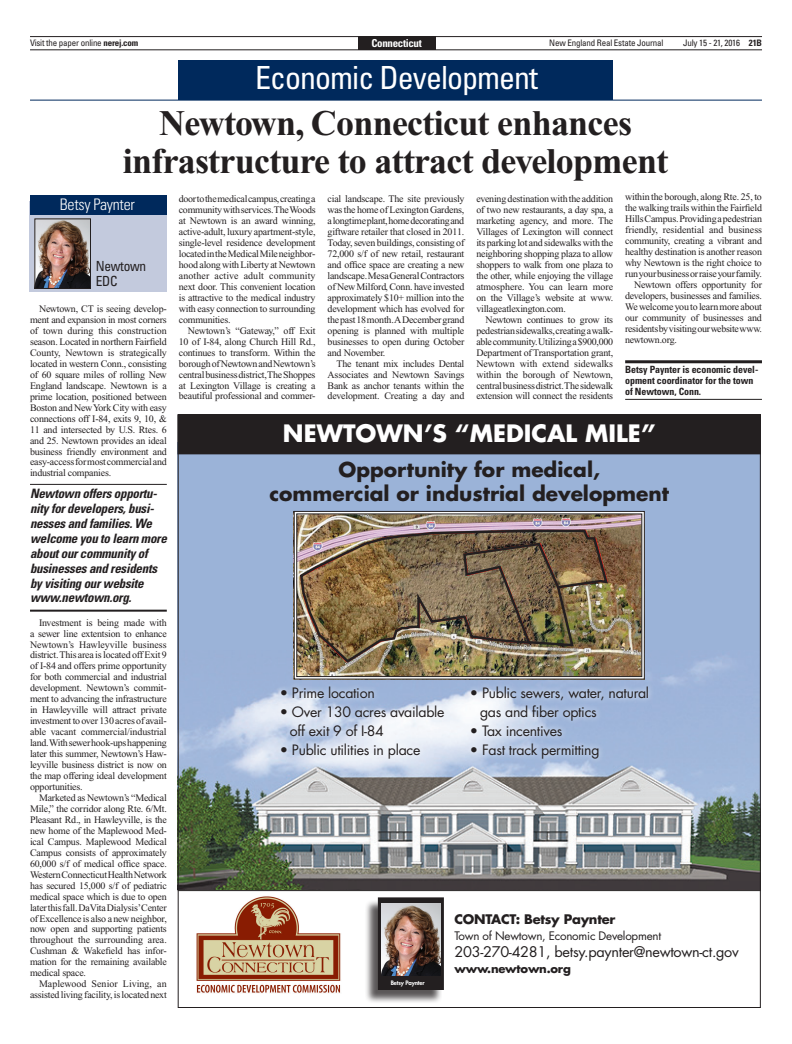
<style>
.page{position:relative;width:792px;height:1044px;background:#fff}
.page>*{position:absolute;margin:0;border:0;box-sizing:border-box;transform-origin:0 0}
._36_Times_Bold{font:700 36px/38px "Times New Roman";letter-spacing:-.02em;color:#231f20;text-align:center}
.t1{font:condensed 31.9px "Univers";letter-spacing:-.03em;color:#fff}
.t2{font:700 23.3px "Futura";color:#fff}
.t3{font:700 19.9px/23.9px "Futura";color:#231f20;text-align:center}
.Box_Head{font:300 condensed 15.9px "Univers";letter-spacing:-.02em;color:#fff}
.t4{font:14.3px "Futura";letter-spacing:-.02em;color:#231f20}
.t5{font:13.9px/18.9px "Futura";letter-spacing:-.02em;color:#231f20}
.t6{font:condensed 13.9px/14.9px "Univers";letter-spacing:-.02em;color:#231f20;scale:.96 1}
.Pull_Quote{font:italic 700 condensed 13px/14.9px "Univers";letter-spacing:-.02em;color:#231f20}
.t7{font:700 12.9px "Futura";letter-spacing:-.02em;color:#231f20}
.t8{font:11.4px "Futura";letter-spacing:-.02em;color:#231f20}
.t9{font:700 11.4px "Futura";letter-spacing:-.02em;color:#231f20}
.t10{font:700 condensed 11px "Univers";letter-spacing:-.03em;color:#fff}
.Body_Copy{font:10px/11px "Times New Roman";letter-spacing:-.02em;color:#231f20;text-align:justify}
.byline_name_end{font:700 condensed 10px/11px "Univers";letter-spacing:-.005em;color:#231f20}
.t11{font:condensed 9px "Univers";letter-spacing:-.02em;color:#231f20}
.t12{font:800 6px "Futura";letter-spacing:-.02em;color:#fff}
.s1{font-weight:700}
</style>
<div class="page">
<hr style="left:30px;top:36px;width:732px;height:1px;background:#231f20">
<hr style="left:30px;top:49px;width:732px;height:1px;background:#231f20">
<div style="left:358px;top:37px;width:78px;height:13px;background:#231f20"></div>
<div style="left:179px;top:60px;width:434px;height:40px;background:#00295c"></div>
<hr style="left:30px;top:100px;width:732px;height:1px;background:#00295c">
<div style="left:178px;top:443px;width:583px;height:447px;background:#9bb3d8"></div>
<img style="left:180px;top:651px;width:579px;height:239px">
<img style="left:189px;top:891px;width:158px;height:102px">
<div style="left:178px;top:415px;width:583px;height:39px;background:#231f20"></div>
<div style="left:364px;top:900px;width:78px;height:104px;background:#231f20;opacity:.75"></div>
<div style="left:379px;top:899px;width:63px;height:89px;background:#231f20"></div>
<div style="left:378px;top:897px;width:66px;height:93px;border:3px solid #231f20"></div>
<hr style="left:178px;top:890px;width:583px;height:1px;background:#231f20">
<img style="left:294px;top:511px;width:351px;height:169px">
<div style="left:296px;top:514px;width:346px;height:163px;border:1px solid #231f20"></div>
<img style="left:299px;top:528px;width:311px;height:137px">
<img style="left:527px;top:585px;width:48px;height:63px">
<img style="left:381px;top:903px;width:59px;height:72px">
<div style="left:275px;top:681px;width:380px;height:84px;background:#fff;opacity:.93"></div>
<div style="left:30px;top:202px;width:137px;height:90px;background:#c3cadd"></div>
<div style="left:30px;top:195px;width:137px;height:20px;background:#00295c"></div>
<img style="left:36px;top:220px;width:53px;height:67px">
<div style="left:34px;top:218px;width:57px;height:71px;border:1px solid #231f20"></div>
<hr style="left:625px;top:360px;width:137px;height:3px;background:#231f20">
<hr style="left:625px;top:399px;width:137px;height:1px;background:#231f20">
<hr style="left:30px;top:484px;width:137px;height:1px;background:#231f20">
<hr style="left:30px;top:610px;width:137px;height:2px;background:#231f20">
<p class="t11" style="left:30px;top:37px;width:110px">Visit the paper online <span class="s1">nerej.com</span></p>
<p class="t10" style="left:371px;top:36px;width:52px">Connecticut</p>
<p class="t11" style="left:549px;top:37px;width:116px">New England Real Estate Journal</p>
<p class="t11" style="left:683px;top:37px;width:80px">July 15 - 21, 2016 <span class="s1">21B</span></p>
<h2 class="t1" style="left:255px;top:58px;width:284px">Economic Development</h2>
<p class="_36_Times_Bold" style="left:123px;top:104px;width:547px">Newtown, Connecticut enhances infrastructure to attract development</p>
<p class="Box_Head" style="left:60px;top:195px;width:76px">Betsy Paynter</p>
<p class="t6" style="left:96px;top:258px;width:54px">Newtown<br>EDC</p>
<p class="Body_Copy" style="left:30px;top:303px;width:138px;text-indent:9px">Newtown, CT is seeing develop&shy;ment and expansion in most corners of town during this construction season. Located in northern Fairfield County, Newtown is strategically located in western Conn., consisting of 60 square miles of rolling New England landscape. Newtown is a prime location, positioned between Boston and New York City with easy connections off I-84, exits 9, 10, &amp; 11 and intersected by U.S. Rtes. 6 and 25. Newtown provides an ideal business friendly environment and easy-access for most commercial and industrial companies.</p>
<p class="Pull_Quote" style="left:30px;top:486px;width:138px">Newtown offers opportu&shy;nity for developers, busi&shy;nesses and families. We welcome you to learn more about our community of businesses and residents by visiting our website www.newtown.org.</p>
<p class="Body_Copy" style="left:30px;top:617px;width:138px;text-indent:9px">Investment is being made with a sewer line extentsion to enhance Newtown’s Hawleyville business district. This area is located off Exit 9 of I-84 and offers prime opportunity for both commercial and industrial development. Newtown’s commit&shy;ment to advancing the infrastructure in Hawleyville will attract private investment to over 130 acres of avail&shy;able vacant commercial/industrial land. With sewer hook-ups happening later this summer, Newtown’s Haw&shy;leyville business district is now on the map offering ideal development opportunities.</p>
<p class="Body_Copy" style="left:30px;top:792px;width:138px;text-indent:9px">Marketed as Newtown’s “Medical Mile,” the corridor along Rte. 6/Mt.<br>Pleasant Rd., in Hawleyville, is the new home of the Maplewood Med&shy;ical Campus. Maplewood Medical Campus consists of approximately 60,000 s/f of medical office space.<br>Western Connecticut Health Network has secured 15,000 s/f of pediatric medical space which is due to open later this fall. DaVita Dialysis’ Center of Excellence is also a new neighbor, now open and supporting patients throughout the surrounding area.<br>Cushman &amp; Wakefield has infor&shy;mation for the remaining available medical space.</p>
<p class="Body_Copy" style="left:30px;top:978px;width:138px;text-align:right">Maplewood Senior Living, an assisted living facility, is located next</p>
<p class="Body_Copy" style="left:179px;top:193px;width:138px">door to the medical campus, creating a community with services. The Woods at Newtown is an award winning, active-adult, luxury apartment-style, single-level residence development located in the Medical Mile neighbor&shy;hood along with Liberty at Newtown another active adult community next door. This convenient location is attractive to the medical industry with easy connection to surrounding communities.</p>
<p class="Body_Copy" style="left:179px;top:325px;width:138px;text-indent:9px">Newtown’s “Gateway,” off Exit 10 of I-84, along Church Hill Rd., continues to transform. Within the borough of Newtown and Newtown’s central business district, The Shoppes at Lexington Village is creating a beautiful professional and commer-</p>
<p class="Body_Copy" style="left:328px;top:193px;width:138px">cial landscape. The site previously was the home of Lexington Gardens, a longtime plant, home decorating and giftware retailer that closed in 2011.<br>Today, seven buildings, consisting of 72,000 s/f of new retail, restaurant and office space are creating a new landscape. Mesa General Contractors of New Milford, Conn. have invested approximately $10+ million into the development which has evolved for the past 18 month. A December grand opening is planned with multiple businesses to open during October and November.</p>
<p class="Body_Copy" style="left:328px;top:358px;width:138px;text-indent:9px">The tenant mix includes Dental Associates and Newtown Savings Bank as anchor tenants within the development. Creating a day and</p>
<p class="Body_Copy" style="left:476px;top:193px;width:138px">evening destination with the addition of two new restaurants, a day spa, a marketing agency, and more. The Villages of Lexington will connect its parking lot and sidewalks with the neighboring shopping plaza to allow shoppers to walk from one plaza to the other, while enjoying the village atmosphere. You can learn more on the Village’s website at www. villageatlexington.com.</p>
<p class="Body_Copy" style="left:476px;top:314px;width:138px;text-indent:9px">Newtown continues to grow its pedestrian sidewalks, creating a walk&shy;able community. Utilizing a $900,000<br>Department of Transportation grant, Newtown with extend sidewalks within the borough of Newtown, central business district. The sidewalk extension will connect the residents</p>
<p class="Body_Copy" style="left:625px;top:192px;width:138px">within the borough, along Rte. 25, to the walking trails within the Fairfield Hills Campus. Providing a pedestrian friendly, residential and business community, creating a vibrant and healthy destination is another reason why Newtown is the right choice to run your business or raise your family.</p>
<p class="Body_Copy" style="left:625px;top:279px;width:138px;text-indent:9px">Newtown offers opportunity for developers, businesses and families.<br>We welcome you to learn more about our community of businesses and residents by visiting our website www. newtown.org.</p>
<p class="byline_name_end" style="left:625px;top:364px;width:135px">Betsy Paynter is economic devel&shy;opment coordinator for the town of Newtown, Conn.</p>
<p class="t2" style="left:283px;top:417px;width:374px">NEWTOWN’S “MEDICAL MILE”</p>
<p class="t3" style="left:270px;top:457px;width:401px">Opportunity for medical,<br>commercial or industrial development</p>
<p class="t5" style="left:280px;top:683px;width:97px">• Prime location</p>
<p class="t5" style="left:290px;top:702px;width:156px;text-indent:-10px">• Over 130 acres available off exit 9 of I-84</p>
<p class="t5" style="left:280px;top:740px;width:142px">• Public utilities in place</p>
<p class="t5" style="left:480px;top:683px;width:171px;text-indent:-10px">• Public sewers, water, natural gas and fiber optics</p>
<p class="t5" style="left:470px;top:721px;width:94px">• Tax incentives</p>
<p class="t5" style="left:470px;top:740px;width:131px">• Fast track permitting</p>
<p class="t12" style="left:391px;top:979px;width:35px">Betsy Paynter</p>
<p class="t7" style="left:454px;top:911px;width:162px">CONTACT: Betsy Paynter</p>
<p class="t8" style="left:454px;top:928px;width:208px">Town of Newtown, Economic Development</p>
<p class="t4" style="left:454px;top:942px;width:286px">203-270-4281, betsy.paynter@newtown-ct.gov</p>
<p class="t9" style="left:454px;top:961px;width:118px">www.newtown.org</p>
</div>
